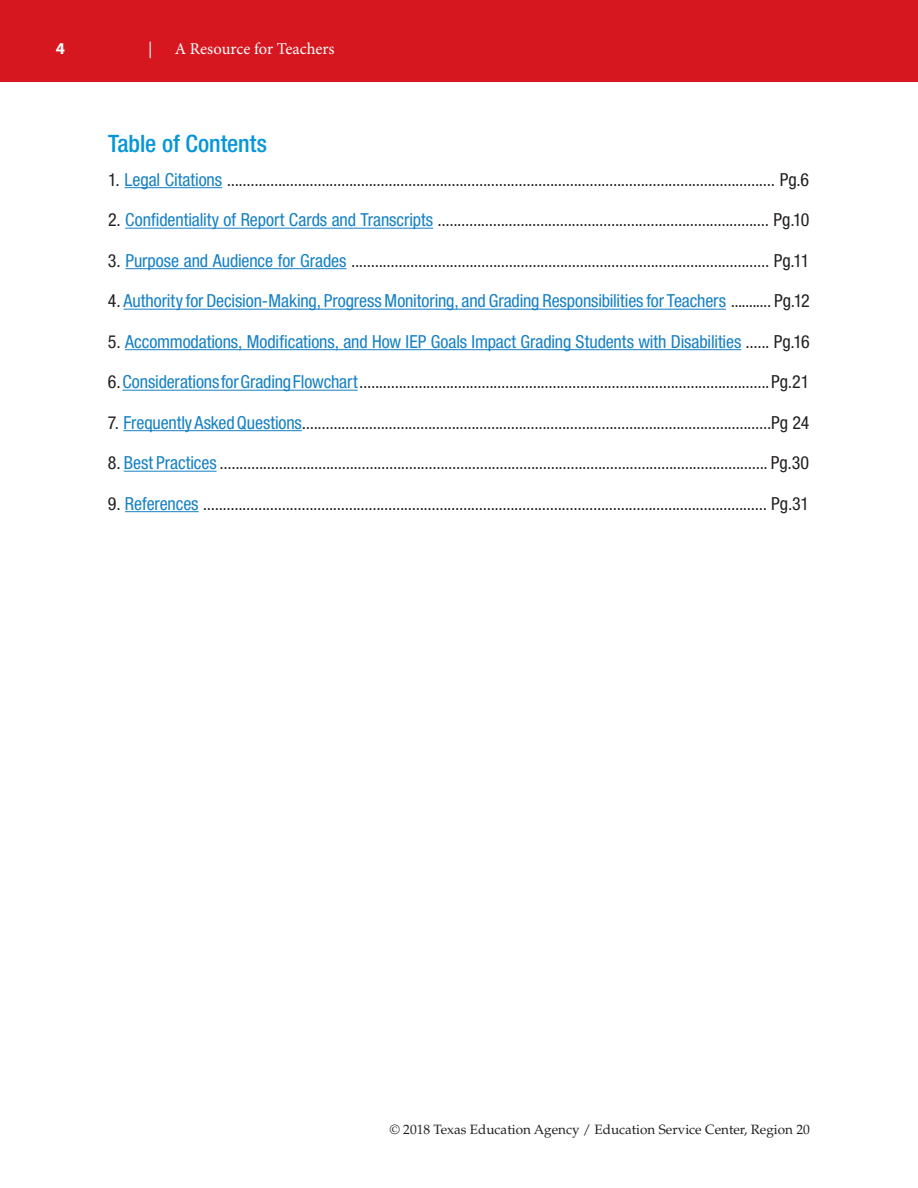
<style>
.page{position:relative;width:918px;height:1188px;background:#fff}
.page>*{position:absolute;margin:0;border:0;box-sizing:border-box;transform-origin:0 0}
.t1{font:500 condensed 24px "Helvetica Neue LT Std";letter-spacing:-.005em;color:#0696d7}
.t2{font:condensed 18px "Helvetica Neue LT Std";letter-spacing:-.005em;color:#231f20}
.t3{font:condensed 18px "Helvetica Neue LT Std";letter-spacing:-.005em;color:#1681c4}
.t4{font:16.5px "Minion Pro";color:#fff}
.t5{font:700 16.5px "Myriad Pro";color:#fff}
.t6{font:italic 16.5px "Minion Pro";color:#fff}
.t7{font:13.5px "Palatino LT Std";color:#231f20}
.s1{color:#1681c4}
.s2{color:#231f20}
</style>
<div class="page">
<div style="left:0;top:0;width:918px;height:82px;background:#d7171f"></div>
<hr style="left:125px;top:187px;width:97px;height:1px;background:#1681c4">
<hr style="left:125px;top:228px;width:308px;height:1px;background:#1681c4">
<hr style="left:125px;top:268px;width:222px;height:1px;background:#1681c4">
<hr style="left:124px;top:309px;width:602px;height:1px;background:#1681c4">
<hr style="left:125px;top:349px;width:616px;height:1px;background:#1681c4">
<hr style="left:122px;top:390px;width:236px;height:1px;background:#1681c4">
<hr style="left:123px;top:430px;width:179px;height:1px;background:#1681c4">
<hr style="left:124px;top:471px;width:93px;height:1px;background:#1681c4">
<hr style="left:125px;top:511px;width:74px;height:1px;background:#1681c4">
<p class="t5" style="left:56px;top:38px;width:11px">4</p>
<p class="t6" style="left:148px;top:38px;width:5px">|</p>
<p class="t4" style="left:175px;top:38px;width:161px">A Resource for Teachers</p>
<h1 class="t1" style="left:108px;top:129px;width:160px">Table of Contents</h1>
<p class="t2" style="left:108px;top:169px;width:703px">1. <span class="s1">Legal Citations</span> ........................................................................................................................................... Pg.6</p>
<p class="t2" style="left:108px;top:210px;width:703px">2. <span class="s1">Confidentiality of Report Cards and Transcripts</span> .................................................................................... Pg.10</p>
<p class="t2" style="left:108px;top:250px;width:703px">3. <span class="s1">Purpose and Audience for Grades</span> .......................................................................................................... Pg.11</p>
<p class="t3" style="left:108px;top:291px;width:703px"><span class="s2">4.</span> Authority for Decision-Making, Progress Monitoring, and Grading Responsibilities for Teachers <span class="s2">........... Pg.12</span></p>
<p class="t3" style="left:108px;top:331px;width:703px"><span class="s2">5.</span> Accommodations, Modifications, and How IEP Goals Impact Grading Students with Disabilities <span class="s2">...... Pg.16</span></p>
<p class="t2" style="left:108px;top:372px;width:703px">6. <span class="s1">Considerations for Grading Flowchart</span> ........................................................................................................ Pg.21</p>
<p class="t2" style="left:108px;top:412px;width:703px">7. <span class="s1">Frequently Asked Questions</span>.......................................................................................................................Pg 24</p>
<p class="t2" style="left:108px;top:453px;width:703px">8. <span class="s1">Best Practices</span> ........................................................................................................................................... Pg.30</p>
<p class="t2" style="left:108px;top:493px;width:703px">9. <span class="s1">References</span> ............................................................................................................................................... Pg.31</p>
<p class="t7" style="left:390px;top:1121px;width:422px">© 2018 Texas Education Agency / Education Service Center, Region 20</p>
</div>
